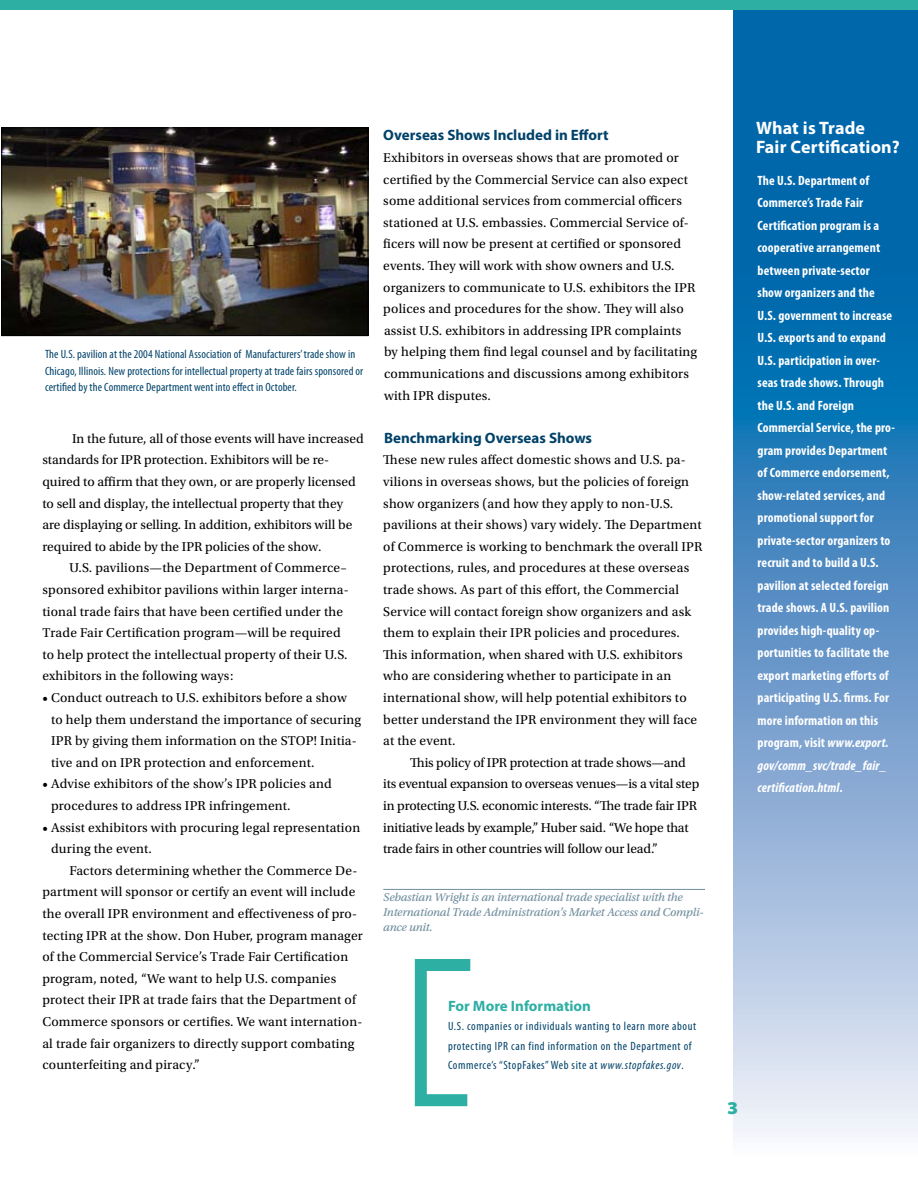
<style>
.page{position:relative;width:918px;height:1188px;background:#fff}
.page>*{position:absolute;margin:0;border:0;box-sizing:border-box;transform-origin:0 0}
.t1{font:700 18px/19.5px "Myriad Pro";letter-spacing:.01em;color:#fff}
.t2{font:700 15px "Myriad Pro";color:#004269}
.t3{font:700 15px "Myriad Pro";color:#2dafa4}
.t4{font:13.5px/21.6px "Utopia Std";letter-spacing:.015em;color:#000}
.t5{font:700 condensed 13.5px/22.5px "Myriad Pro";letter-spacing:.01em;color:#fff}
.t6{font:13.5px/21.6px "Utopia Std";letter-spacing:-.01em;color:#000}
.t7{font:condensed 12px/16.5px "Myriad Pro";letter-spacing:.01em;color:#004269}
.t8{font:condensed 12px/19.5px "Myriad Pro";letter-spacing:.05em;color:#004269}
.t9{font:12px/15px "Utopia Std Capt It";letter-spacing:-.015em;color:#708e9e}
.s1{font-style:italic}
</style>
<div class="page">
<svg style="left:734px;top:9px;width:184px;height:1129px;background:#5694c6"></svg>
<div style="left:0;top:0;width:918px;height:9px;background:#2dafa4"></div>
<hr style="left:383px;top:889px;width:322px;height:1px;background:#708e9e">
<svg style="left:414px;top:959px;width:57px;height:148px"></svg>
<img style="left:4px;top:130px;width:362px;height:204px">
<div style="left:2px;top:128px;width:366px;height:208px;border:1px solid #000"></div>
<svg style="left:733px;top:1102px;width:4px;height:13px"></svg>
<p class="t7" style="left:45px;top:346px;width:320px">The U.S. pavilion at the 2004 National Association of Manufacturers’ trade show in<br>Chicago, Illinois. New protections for intellectual property at trade fairs sponsored or certified by the Commerce Department went into effect in October.</p>
<p class="t4" style="left:42px;top:428px;width:323px;text-indent:30px">In the future, all of those events will have increased standards for IPR protection. Exhibitors will be re&shy;quired to affirm that they own, or are properly licensed to sell and display, the intellectual property that they are displaying or selling. In addition, exhibitors will be required to abide by the IPR policies of the show.</p>
<p class="t4" style="left:42px;top:557px;width:308px;text-indent:27px">U.S. pavilions—the Department of Commerce– sponsored exhibitor pavilions within larger interna&shy;tional trade fairs that have been certified under the Trade Fair Certification program—will be required to help protect the intellectual property of their U.S. exhibitors in the following ways:</p>
<p class="t4" style="left:51px;top:687px;width:312px;text-indent:-9px">• Conduct outreach to U.S. exhibitors before a show to help them understand the importance of securing IPR by giving them information on the STOP! Initia&shy;tive and on IPR protection and enforcement.</p>
<p class="t4" style="left:51px;top:773px;width:282px;text-indent:-9px">• Advise exhibitors of the show’s IPR policies and procedures to address IPR infringement.</p>
<p class="t4" style="left:51px;top:817px;width:311px;text-indent:-9px">• Assist exhibitors with procuring legal representation during the event.</p>
<p class="t4" style="left:42px;top:860px;width:322px;text-indent:27px">Factors determining whether the Commerce De&shy;partment will sponsor or certify an event will include the overall IPR environment and effectiveness of pro&shy;tecting IPR at the show. Don Huber, program manager of the Commercial Service’s Trade Fair Certification program, noted, “We want to help U.S. companies protect their IPR at trade fairs that the Department of Commerce sponsors or certifies. We want internation&shy;al trade fair organizers to directly support combating counterfeiting and piracy.”</p>
<p class="t2" style="left:383px;top:126px;width:227px">Overseas Shows Included in Effort</p>
<p class="t4" style="left:383px;top:147px;width:315px">Exhibitors in overseas shows that are promoted or certified by the Commercial Service can also expect some additional services from commercial officers stationed at U.S. embassies. Commercial Service of&shy;ficers will now be present at certified or sponsored events. They will work with show owners and U.S. organizers to communicate to U.S. exhibitors the IPR polices and procedures for the show. They will also assist U.S. exhibitors in addressing IPR complaints by helping them find legal counsel and by facilitating communications and discussions among exhibitors with IPR disputes.</p>
<p class="t2" style="left:384px;top:428px;width:210px">Benchmarking Overseas Shows</p>
<p class="t4" style="left:383px;top:449px;width:321px">These new rules affect domestic shows and U.S. pa&shy;vilions in overseas shows, but the policies of foreign show organizers (and how they apply to non-U.S. pavilions at their shows) vary widely. The Department of Commerce is working to benchmark the overall IPR protections, rules, and procedures at these overseas trade shows. As part of this effort, the Commercial Service will contact foreign show organizers and ask them to explain their IPR policies and procedures.<br>This information, when shared with U.S. exhibitors who are considering whether to participate in an international show, will help potential exhibitors to better understand the IPR environment they will face at the event.</p>
<p class="t6" style="left:383px;top:752px;width:318px;text-indent:27px">This policy of IPR protection at trade shows—and its eventual expansion to overseas venues—is a vital step in protecting U.S. economic interests. “The trade fair IPR initiative leads by example,” Huber said. “We hope that trade fairs in other countries will follow our lead.”</p>
<p class="t9" style="left:383px;top:889px;width:322px">Sebastian Wright is an international trade specialist with the<br>International Trade Administration’s Market Access and Compli&shy;ance unit.</p>
<p class="t3" style="left:448px;top:996px;width:145px">For More Information</p>
<p class="t8" style="left:448px;top:1016px;width:250px">U.S. companies or individuals wanting to learn more about protecting IPR can find information on the Department of<br>Commerce’s “StopFakes” Web site at <span class="s1">www.stopfakes.gov</span>.</p>
<h1 class="t1" style="left:756px;top:117px;width:146px">What is Trade<br>Fair Certification?</h1>
<p class="t5" style="left:758px;top:169px;width:139px">The U.S. Department of<br>Commerce’s Trade Fair<br>Certification program is a cooperative arrangement between private-sector show organizers and the<br>U.S. government to increase<br>U.S. exports and to expand<br>U.S. participation in over&shy;seas trade shows. Through the U.S. and Foreign<br>Commercial Service, the pro&shy;gram provides Department of Commerce endorsement, show-related services, and promotional support for private-sector organizers to recruit and to build a U.S. pavilion at selected foreign trade shows. A U.S. pavilion provides high-quality op&shy;portunities to facilitate the export marketing efforts of participating U.S. firms. For more information on this program, visit <span class="s1">www.export. gov/comm_svc/trade_fair_ certification.html</span>.</p>
</div>
